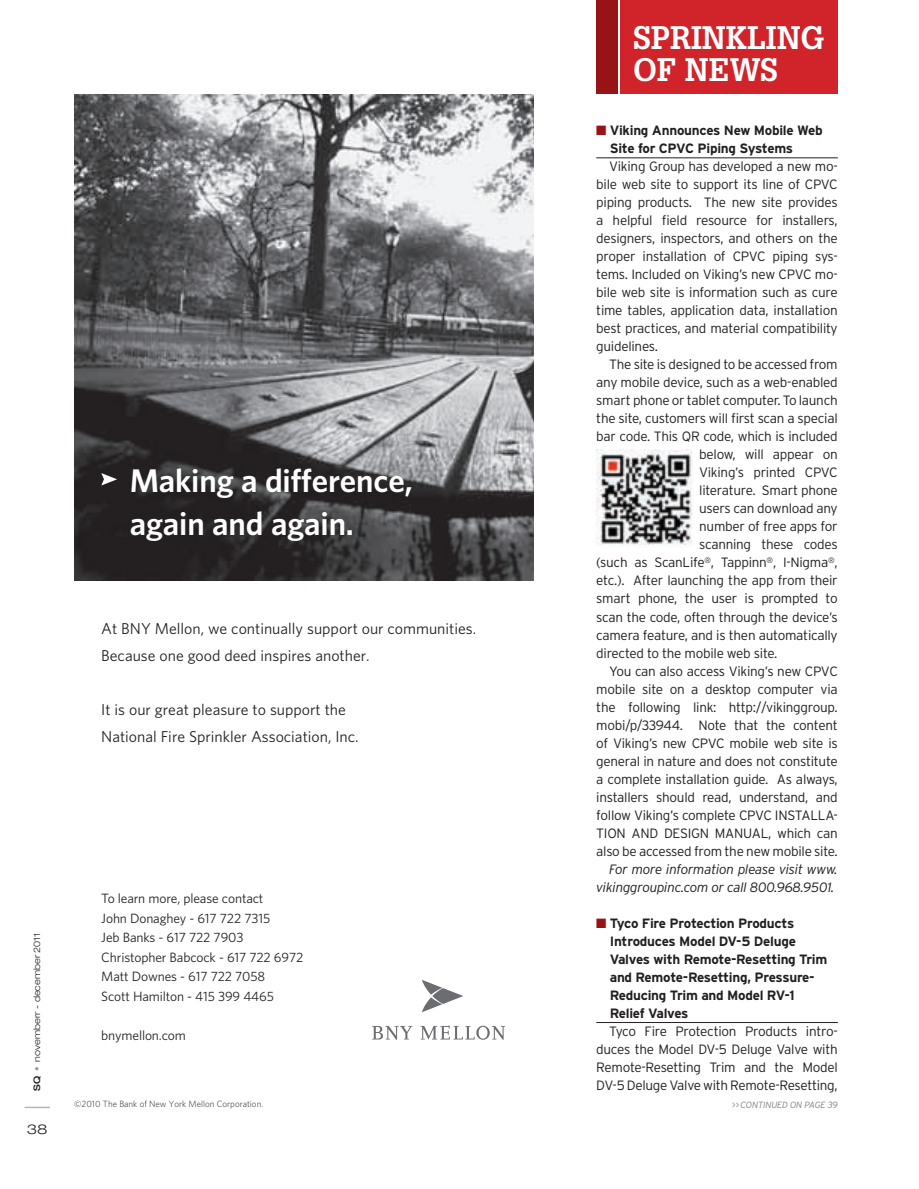
<style>
.page{position:relative;width:919px;height:1189px;background:#fff}
.page>*{position:absolute;margin:0;border:0;box-sizing:border-box;transform-origin:0 0}
.t1{font:600 32.85px/43.7px "Whitney";letter-spacing:-.005em;color:#fff}
.t2{font:700 31.8px/31.8px "Glypha";color:#fff}
.t3{font:15.75px/27px "Whitney";color:#231f20}
.t4{font:300 13.5px/18px "Interstate";letter-spacing:-.02em;color:#231f20;text-align:justify}
.t5{font:700 13.5px/18px "Interstate";letter-spacing:-.02em;color:#231f20}
.t6{font:13.5px/19.5px "Whitney";letter-spacing:-.01em;color:#231f20}
.t7{font:italic 300 13.5px/18px "Interstate";letter-spacing:-.02em;color:#231f20;text-align:right}
.t8{font:300 expanded 13.5px "Helvetica Neue";color:#231f20;scale:1.15 1}
.t9{font:300 9px "Whitney";color:#231f20}
.t10{font:300 expanded 9px "Helvetica Neue";color:#231f20}
.t11{font:italic 300 9px "Interstate";color:#808285}
.s1{font-weight:500}
.s2{color:#939598}
.s3{color:#981316}
</style>
<div class="page">
<svg style="left:24px;top:1106px;width:26px;height:1px"></svg>
<hr style="left:596px;top:157px;width:241px;height:1px;background:#231f20">
<hr style="left:596px;top:1021px;width:241px;height:1px;background:#231f20">
<img style="left:596px;top:449px;width:96px;height:96px">
<div style="left:620px;top:0;width:217px;height:94px;background:#d1232a"></div>
<div style="left:596px;top:0;width:22px;height:94px;background:#981316"></div>
<img style="left:74px;top:94px;width:459px;height:486px">
<svg style="left:101px;top:473px;width:16px;height:12px"></svg>
<svg style="left:420px;top:1025px;width:85px;height:14px"></svg>
<svg style="left:372px;top:1026px;width:40px;height:13px"></svg>
<svg style="left:422px;top:980px;width:41px;height:31px"></svg>
<h1 class="t1" style="left:130px;top:457px;width:284px">Making a difference, again and again.</h1>
<p class="t3" style="left:101px;top:614px;width:376px">At BNY Mellon, we continually support our communities.<br>Because one good deed inspires another.</p>
<p class="t3" style="left:101px;top:695px;width:259px">It is our great pleasure to support the<br>National Fire Sprinkler Association, Inc.</p>
<p class="t10" style="left:32px;top:1090px;width:160px;rotate:-90deg"><span class="s1">SQ</span> <span class="s2">•</span> novemberr - december 2011</p>
<p class="t8" style="left:27px;top:1120px;width:20px">38</p>
<p class="t6" style="left:101px;top:888px;width:203px">To learn more, please contact<br>John Donaghey - 617 722 7315<br>Jeb Banks - 617 722 7903<br>Christopher Babcock - 617 722 6972<br>Matt Downes - 617 722 7058<br>Scott Hamilton - 415 399 4465</p>
<p class="t6" style="left:101px;top:1024px;width:86px">bnymellon.com</p>
<p class="t9" style="left:74px;top:1098px;width:190px">©2010 The Bank of New York Mellon Corporation.</p>
<h2 class="t2" style="left:632px;top:21px;width:193px">SPRINKLING<br>OF NEWS</h2>
<p class="t5" style="left:609px;top:121px;width:214px;text-indent:-14px"><span class="s3">■</span> Viking Announces New Mobile Web<br>Site for CPVC Piping Systems</p>
<p class="t4" style="left:596px;top:157px;width:243px;text-indent:13px">Viking Group has developed a new mo&shy;bile web site to support its line of CPVC piping products. The new site provides a helpful field resource for installers, designers, inspectors, and others on the proper installation of CPVC piping sys&shy;tems. Included on Viking’s new CPVC mo&shy;bile web site is information such as cure time tables, application data, installation best practices, and material compatibility guidelines.</p>
<p class="t4" style="left:609px;top:355px;width:230px">The site is designed to be accessed from</p>
<p class="t4" style="left:596px;top:373px;width:243px">any mobile device, such as a web-enabled</p>
<p class="t4" style="left:596px;top:391px;width:243px">smart phone or tablet computer. To launch</p>
<p class="t4" style="left:596px;top:409px;width:243px">the site, customers will first scan a special</p>
<p class="t4" style="left:596px;top:427px;width:243px">bar code. This QR code, which is included</p>
<p class="t4" style="left:699px;top:445px;width:140px">below, will appear on</p>
<p class="t4" style="left:699px;top:463px;width:140px">Viking’s printed CPVC</p>
<p class="t4" style="left:699px;top:481px;width:140px">literature. Smart phone</p>
<p class="t4" style="left:699px;top:499px;width:140px">users can download any</p>
<p class="t4" style="left:699px;top:517px;width:140px">number of free apps for</p>
<p class="t4" style="left:699px;top:535px;width:140px">scanning these codes</p>
<p class="t4" style="left:596px;top:553px;width:243px">(such as ScanLife<sup>®</sup>, Tappinn<sup>®</sup>, I-Nigma<sup>®</sup>,</p>
<p class="t4" style="left:596px;top:571px;width:243px">etc.). After launching the app from their</p>
<p class="t4" style="left:596px;top:589px;width:243px">smart phone, the user is prompted to</p>
<p class="t4" style="left:596px;top:607px;width:243px">scan the code, often through the device’s</p>
<p class="t4" style="left:596px;top:625px;width:243px">camera feature, and is then automatically</p>
<p class="t4" style="left:596px;top:643px;width:182px">directed to the mobile web site.</p>
<p class="t4" style="left:609px;top:661px;width:230px">You can also access Viking’s new CPVC</p>
<p class="t4" style="left:596px;top:679px;width:243px">mobile site on a desktop computer via</p>
<p class="t4" style="left:596px;top:697px;width:243px">the following link: http://vikinggroup.</p>
<p class="t4" style="left:596px;top:715px;width:243px">mobi/p/33944. Note that the content</p>
<p class="t4" style="left:596px;top:733px;width:243px">of Viking’s new CPVC mobile web site is</p>
<p class="t4" style="left:596px;top:751px;width:243px">general in nature and does not constitute</p>
<p class="t4" style="left:596px;top:769px;width:243px">a complete installation guide. As always,</p>
<p class="t4" style="left:596px;top:787px;width:243px">installers should read, understand, and</p>
<p class="t4" style="left:596px;top:805px;width:243px">follow Viking’s complete CPVC INSTALLA-</p>
<p class="t4" style="left:596px;top:823px;width:243px">TION AND DESIGN MANUAL, which can</p>
<p class="t4" style="left:596px;top:841px;width:243px">also be accessed from the new mobile site.</p>
<p class="t7" style="left:596px;top:859px;width:243px">For more information please visit www. vikinggroupinc.com or call 800.968.9501.</p>
<p class="t5" style="left:609px;top:913px;width:219px;text-indent:-14px"><span class="s3">■</span> Tyco Fire Protection Products<br>Introduces Model DV-5 Deluge<br>Valves with Remote-Resetting Trim and Remote-Resetting, Pressure-<br>Reducing Trim and Model RV-1<br>Relief Valves</p>
<p class="t4" style="left:596px;top:1021px;width:243px;text-indent:13px">Tyco Fire Protection Products intro&shy;duces the Model DV-5 Deluge Valve with Remote-Resetting Trim and the Model DV-5 Deluge Valve with Remote-Resetting,</p>
<p class="t11" style="left:731px;top:1098px;width:11px">&gt; &gt;contin</p>
<p class="t11" style="left:771px;top:1098px;width:40px">Uedonpage</p>
<p class="t11" style="left:827px;top:1098px;width:12px">39</p>
</div>
